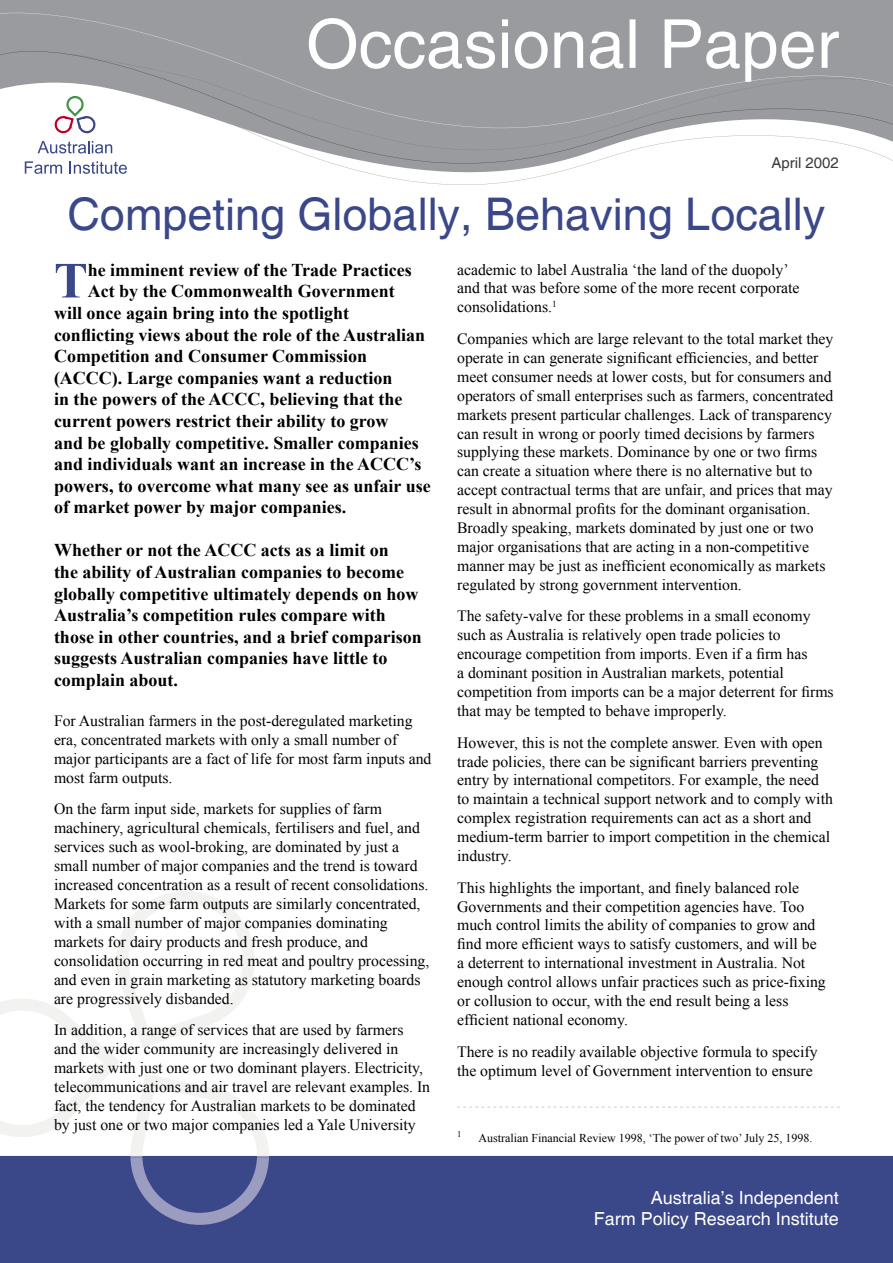
<style>
.page{position:relative;width:893px;height:1263px;background:#fff}
.page>*{position:absolute;margin:0;border:0;box-sizing:border-box;transform-origin:0 0}
.t1{font:67.5px "Helvetica";color:#fff}
.t2{font:700 50.55px "Times New Roman";color:#3a4789}
.t3{font:45px "Helvetica";color:#3a4789}
.t4{font:700 18px/21.6px "Times New Roman";color:#000}
.t5{font:18px/21.6px "Helvetica";color:#fff;text-align:right}
.t6{font:15.75px/18.9px "Times New Roman";color:#000}
.t7{font:15px "Helvetica";color:#393939}
.t8{font:12px "Times New Roman";color:#000}
.t9{font:8.7px "Times New Roman";color:#000}
</style>
<div class="page">
<div style="left:0;top:0;width:893px;height:13px;background:#999b9e"></div>
<div style="left:0;top:13px;width:893px;height:38px;background:#999b9e"></div>
<svg style="left:24px;top:164px;width:562px;height:21px"></svg>
<svg style="left:0;top:51px;width:893px;height:113px;fill:#999b9e"></svg>
<svg style="left:38px;top:96px;width:74px;height:57px"></svg>
<svg style="left:25px;top:161px;width:37px;height:13px"></svg>
<svg style="left:70px;top:161px;width:57px;height:13px"></svg>
<div style="left:0;top:1156px;width:893px;height:107px;background:#3a4789"></div>
<svg style="left:0;top:891px;width:269px;height:265px"></svg>
<svg style="left:130px;top:1156px;width:139px;height:69px;background:#515c96"></svg>
<svg style="left:457px;top:1107px;width:383px;height:1px"></svg>
<h1 class="t1" style="left:306px;top:5px;width:534px">Occasional Paper</h1>
<p class="t7" style="left:771px;top:154px;width:69px">April 2002</p>
<h3 class="t3" style="left:67px;top:188px;width:759px">Competing Globally, Behaving Locally</h3>
<h2 class="t2" style="left:54px;top:246px;width:35px">T</h2>
<p class="t4" style="left:88px;top:259px;width:325px">he imminent review of the Trade Practices</p>
<p class="t6" style="left:457px;top:260px;width:344px">academic to label Australia ‘the land of the duopoly’ and that was before some of the more recent corporate consolidations.<sup>1</sup></p>
<p class="t6" style="left:457px;top:329px;width:378px">Companies which are large relevant to the total market they operate in can generate significant efficiencies, and better meet consumer needs at lower costs, but for consumers and operators of small enterprises such as farmers, concentrated markets present particular challenges. Lack of transparency can result in wrong or poorly timed decisions by farmers supplying these markets. Dominance by one or two firms can create a situation where there is no alternative but to accept contractual terms that are unfair, and prices that may result in abnormal profits for the dominant organisation.<br>Broadly speaking, markets dominated by just one or two major organisations that are acting in a non-competitive manner may be just as inefficient economically as markets regulated by strong government intervention.</p>
<p class="t6" style="left:457px;top:606px;width:378px">The safety-valve for these problems in a small economy such as Australia is relatively open trade policies to encourage competition from imports. Even if a firm has<br>a dominant position in Australian markets, potential competition from imports can be a major deterrent for firms that may be tempted to behave improperly.</p>
<p class="t6" style="left:457px;top:733px;width:377px">However, this is not the complete answer. Even with open trade policies, there can be significant barriers preventing entry by international competitors. For example, the need to maintain a technical support network and to comply with complex registration requirements can act as a short and medium-term barrier to import competition in the chemical industry.</p>
<p class="t6" style="left:457px;top:878px;width:370px">This highlights the important, and finely balanced role Governments and their competition agencies have. Too much control limits the ability of companies to grow and find more efficient ways to satisfy customers, and will be a deterrent to international investment in Australia. Not enough control allows unfair practices such as price-fixing or collusion to occur, with the end result being a less efficient national economy.</p>
<p class="t6" style="left:457px;top:1042px;width:362px">There is no readily available objective formula to specify the optimum level of Government intervention to ensure</p>
<p class="t4" style="left:88px;top:280px;width:308px">Act by the Commonwealth Government</p>
<p class="t4" style="left:54px;top:302px;width:297px">will once again bring into the spotlight</p>
<p class="t4" style="left:54px;top:323px;width:373px">conflicting views about the role of the Australian</p>
<p class="t4" style="left:54px;top:345px;width:315px">Competition and Consumer Commission</p>
<p class="t4" style="left:54px;top:367px;width:340px">(ACCC). Large companies want a reduction</p>
<p class="t4" style="left:54px;top:388px;width:350px">in the powers of the ACCC, believing that the</p>
<p class="t4" style="left:54px;top:410px;width:336px">current powers restrict their ability to grow</p>
<p class="t4" style="left:54px;top:431px;width:366px">and be globally competitive. Smaller companies</p>
<p class="t4" style="left:54px;top:453px;width:369px">and individuals want an increase in the ACCC’s</p>
<p class="t4" style="left:54px;top:475px;width:378px">powers, to overcome what many see as unfair use</p>
<p class="t4" style="left:54px;top:496px;width:294px">of market power by major companies.</p>
<p class="t4" style="left:54px;top:539px;width:369px">Whether or not the ACCC acts as a limit on<br>the ability of Australian companies to become globally competitive ultimately depends on how Australia’s competition rules compare with those in other countries, and a brief comparison suggests Australian companies have little to complain about.</p>
<p class="t6" style="left:54px;top:711px;width:379px">For Australian farmers in the post-deregulated marketing era, concentrated markets with only a small number of major participants are a fact of life for most farm inputs and most farm outputs.</p>
<p class="t6" style="left:54px;top:799px;width:377px">On the farm input side, markets for supplies of farm machinery, agricultural chemicals, fertilisers and fuel, and services such as wool-broking, are dominated by just a small number of major companies and the trend is toward increased concentration as a result of recent consolidations.<br>Markets for some farm outputs are similarly concentrated, with a small number of major companies dominating markets for dairy products and fresh produce, and consolidation occurring in red meat and poultry processing, and even in grain marketing as statutory marketing boards are progressively disbanded.</p>
<p class="t6" style="left:54px;top:1020px;width:378px">In addition, a range of services that are used by farmers<br>and the wider community are increasingly delivered in markets with just one or two dominant players. Electricity, telecommunications and air travel are relevant examples. In fact, the tendency for Australian markets to be dominated by just one or two major companies led a Yale University</p>
<p class="t9" style="left:457px;top:1128px;width:6px">1</p>
<p class="t8" style="left:478px;top:1130px;width:336px">Australian Financial Review 1998, ‘The power of two’ July 25, 1998.</p>
<p class="t5" style="left:594px;top:1187px;width:247px">Australia’s Independent<br>Farm Policy Research Institute</p>
</div>
